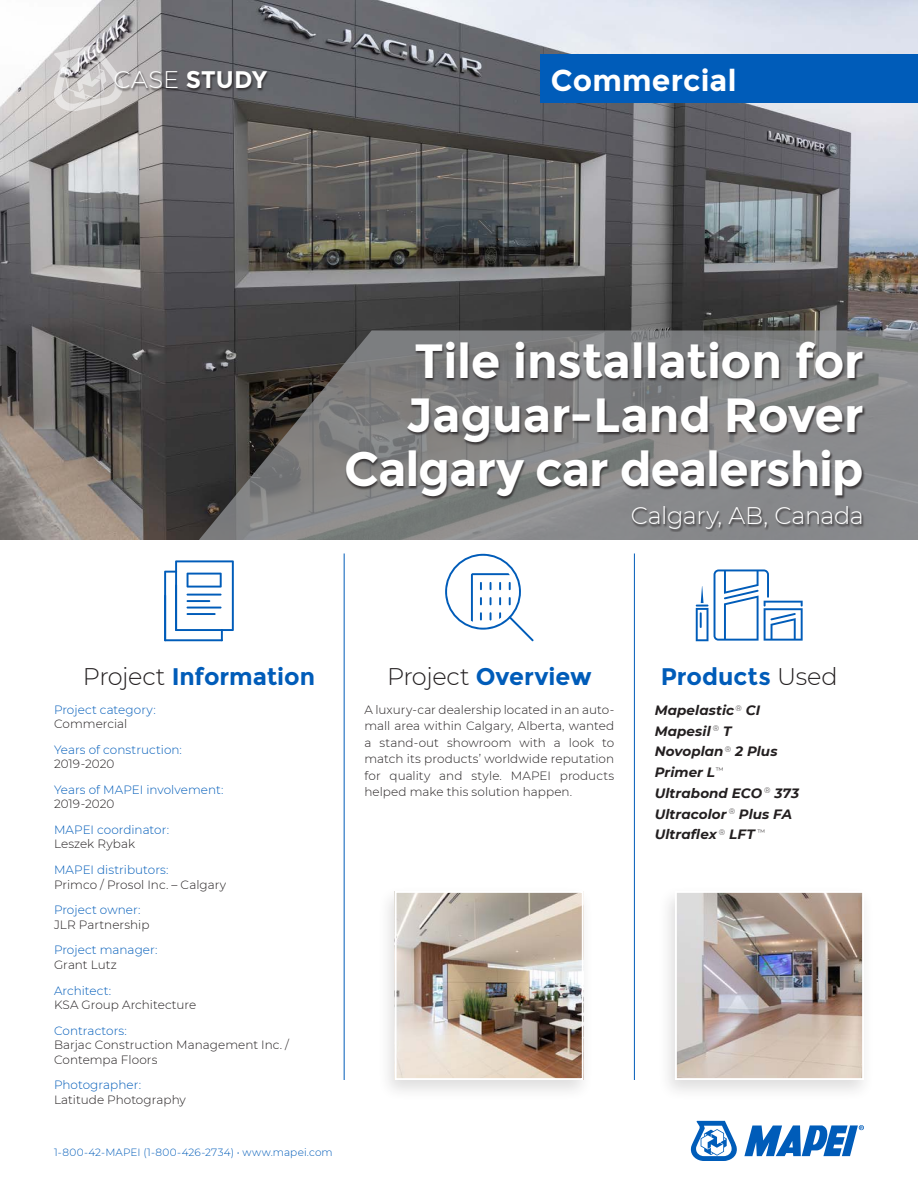
<style>
.page{position:relative;width:918px;height:1188px;background:#fff}
.page>*{position:absolute;margin:0;border:0;box-sizing:border-box;transform-origin:0 0}
.t1{font:700 48px/54px "Montserrat";letter-spacing:-.01em;color:#fff;text-align:right}
.t2{font:700 30px "Montserrat";letter-spacing:.005em;color:#fff}
.t3{font:700 24px "Montserrat";color:#005cb9}
.t4{font:300 24px "Montserrat";letter-spacing:-.02em;color:#fff}
.t5{font:700 24px "Montserrat";letter-spacing:.005em;color:#fff}
.t6{font:italic 700 13.5px/20.7px "Montserrat";letter-spacing:.005em;color:#231f20}
.t7{font:300 12px/16.5px "Montserrat";letter-spacing:.005em;color:#231f20;text-align:justify}
.t8{font:300 12px "Montserrat";letter-spacing:.005em;color:#005cb9}
.t9{font:300 10.5px "Montserrat";letter-spacing:.015em;color:#005cb9}
.s1{font-weight:300}
.s2{font-weight:300;color:#231f20}
</style>
<div class="page">
<img style="left:0;top:0;width:918px;height:540px">
<div style="left:540px;top:54px;width:378px;height:49px;background:#005cb9"></div>
<svg style="left:54px;top:45px;width:69px;height:66px;background:#ccc9c9"></svg>
<hr style="left:344px;top:554px;width:1px;height:526px;background:#005cb9">
<hr style="left:634px;top:554px;width:1px;height:526px;background:#005cb9">
<div style="left:377px;top:885px;width:217px;height:217px;background:#231f20;opacity:.15"></div>
<img style="left:398px;top:894px;width:183px;height:183px">
<div style="left:395px;top:891px;width:189px;height:189px;border:2px solid #fff"></div>
<div style="left:657px;top:885px;width:217px;height:217px;background:#231f20;opacity:.15"></div>
<img style="left:678px;top:894px;width:183px;height:183px">
<div style="left:675px;top:891px;width:189px;height:189px;border:2px solid #fff"></div>
<svg style="left:199px;top:330px;width:719px;height:210px;background:#696969"></svg>
<div style="left:345px;top:342px;width:521px;height:190px;background:#231f20;opacity:.75"></div>
<svg style="left:691px;top:1121px;width:46px;height:40px"></svg>
<svg style="left:744px;top:1125px;width:120px;height:31px"></svg>
<svg style="left:164px;top:560px;width:70px;height:81px"></svg>
<svg style="left:445px;top:554px;width:89px;height:87px"></svg>
<svg style="left:714px;top:569px;width:89px;height:72px"></svg>
<svg style="left:696px;top:586px;width:12px;height:55px"></svg>
<div style="left:114px;top:72px;width:156px;height:21px;background:#231f20;opacity:.75"></div>
<h3 class="t5" style="left:114px;top:66px;width:155px"><span class="s1">CASE</span> STUDY</h3>
<h2 class="t2" style="left:551px;top:63px;width:187px">Commercial</h2>
<h1 class="t1" style="left:344px;top:334px;width:521px">Tile installation for<br>Jaguar-Land Rover<br>Calgary car dealership</h1>
<h3 class="t4" style="left:631px;top:499px;width:235px">Calgary, AB, Canada</h3>
<h3 class="t3" style="left:83px;top:662px;width:234px"><span class="s2">Project</span> Information</h3>
<p class="t8" style="left:54px;top:701px;width:103px">Project category:</p>
<p class="t7" style="left:54px;top:715px;width:75px">Commercial</p>
<p class="t8" style="left:54px;top:741px;width:130px">Years of construction:</p>
<p class="t7" style="left:54px;top:755px;width:62px">2019-2020</p>
<p class="t8" style="left:54px;top:781px;width:171px">Years of MAPEI involvement:</p>
<p class="t7" style="left:54px;top:795px;width:62px">2019-2020</p>
<p class="t8" style="left:54px;top:822px;width:117px">MAPEI coordinator:</p>
<p class="t7" style="left:54px;top:836px;width:83px">Leszek Rybak</p>
<p class="t8" style="left:54px;top:862px;width:116px">MAPEI distributors:</p>
<p class="t7" style="left:54px;top:876px;width:174px">Primco / Prosol Inc. – Calgary</p>
<p class="t8" style="left:54px;top:902px;width:88px">Project owner:</p>
<p class="t7" style="left:54px;top:916px;width:97px">JLR Partnership</p>
<p class="t8" style="left:54px;top:942px;width:105px">Project manager:</p>
<p class="t7" style="left:54px;top:956px;width:64px">Grant Lutz</p>
<p class="t8" style="left:54px;top:982px;width:59px">Architect:</p>
<p class="t7" style="left:54px;top:996px;width:144px">KSA Group Architecture</p>
<p class="t8" style="left:54px;top:1022px;width:74px">Contractors:</p>
<p class="t7" style="left:54px;top:1037px;width:237px;line-height:14.4px">Barjac Construction Management Inc. /<br>Contempa Floors</p>
<p class="t8" style="left:54px;top:1077px;width:89px">Photographer:</p>
<p class="t7" style="left:54px;top:1091px;width:133px">Latitude Photography</p>
<p class="t9" style="left:54px;top:1145px;width:280px">1-800-42-MAPEI (1-800-426-2734) • www.mapei.com</p>
<h3 class="t3" style="left:387px;top:662px;width:206px"><span class="s2">Project</span> Overview</h3>
<p class="t7" style="left:364px;top:701px;width:251px">A luxury-car dealership located in an auto&shy;mall area within Calgary, Alberta, wanted a stand-out showroom with a look to match its products’ worldwide reputation for quality and style. MAPEI products helped make this solution happen.</p>
<h3 class="t3" style="left:661px;top:662px;width:178px">Products <span class="s2">Used</span></h3>
<p class="t6" style="left:655px;top:699px;width:146px">Mapelastic <sup>®</sup> CI<br>Mapesil <sup>®</sup> T<br>Novoplan <sup>®</sup> 2 Plus<br>Primer L<sup>™<br></sup>Ultrabond ECO <sup>®</sup> 373<br>Ultracolor <sup>®</sup> Plus FA<br>Ultraflex <sup>®</sup> LFT <sup>™</sup></p>
</div>
